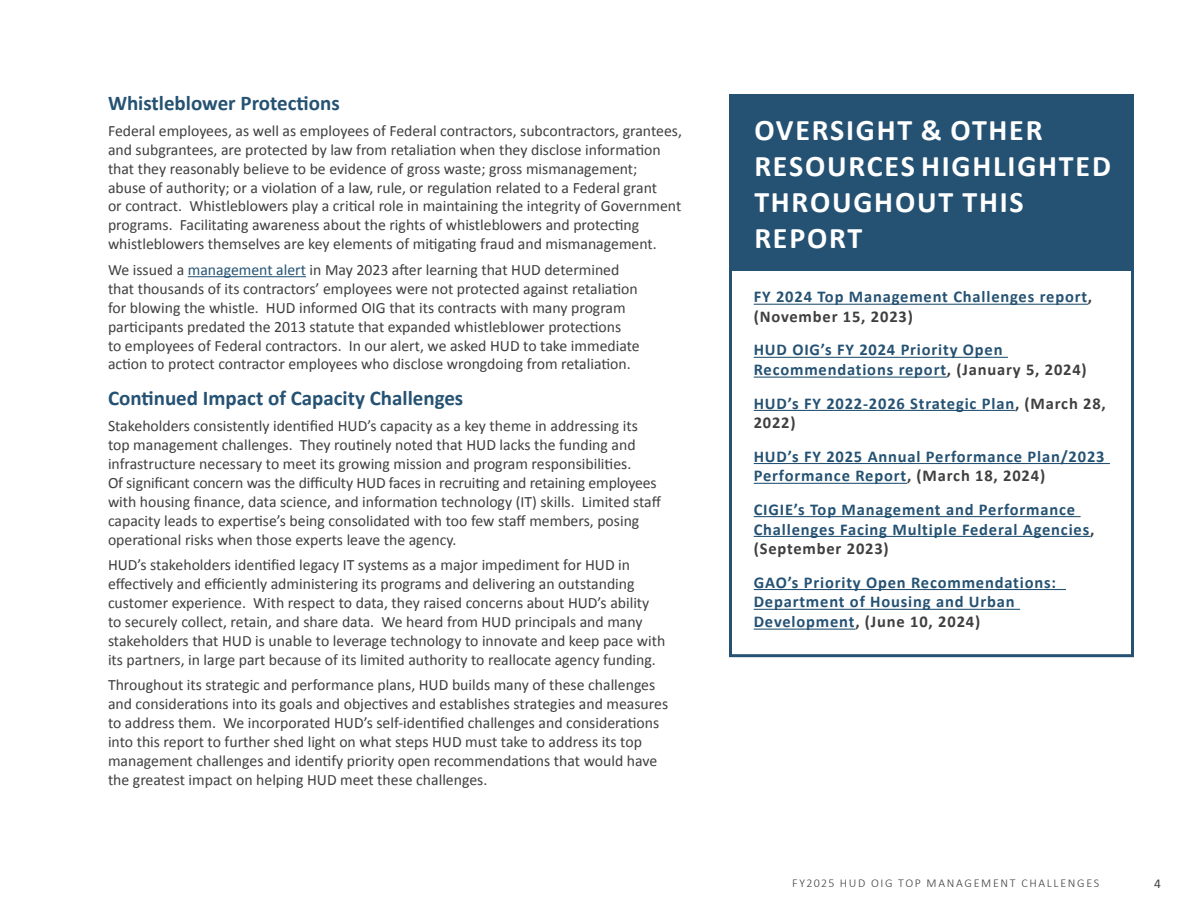
<style>
.page{position:relative;width:1188px;height:918px;background:#fff}
.page>*{position:absolute;margin:0;border:0;box-sizing:border-box;transform-origin:0 0}
.t1{font:700 30px/36px "Calibri";letter-spacing:.06em;color:#fff}
.t2{font:700 21px "Calibri";color:#255273}
.t3{font:700 16.5px/19.8px "Calibri";letter-spacing:.05em;color:#255273}
.t4{font:15.75px/18.9px "Calibri";color:#3f3f3f}
.t5{font:13.5px "Calibri";color:#3f3f3f}
.t6{font:300 12px "Calibri";letter-spacing:.14em;color:#3f3f3f}
.s1{color:#255273}
.s2{color:#3f3f3f}
</style>
<div class="page">
<hr style="left:188px;top:276px;width:118px;height:1px;background:#255273">
<div style="left:729px;top:94px;width:405px;height:563px;border:3px solid #255273"></div>
<div style="left:729px;top:94px;width:405px;height:177px;background:#255273"></div>
<hr style="left:754px;top:304px;width:334px;height:1px;background:#255273">
<hr style="left:754px;top:357px;width:254px;height:1px;background:#255273">
<hr style="left:754px;top:377px;width:193px;height:1px;background:#255273">
<hr style="left:754px;top:410px;width:261px;height:1px;background:#255273">
<hr style="left:754px;top:463px;width:356px;height:1px;background:#255273">
<hr style="left:754px;top:483px;width:153px;height:1px;background:#255273">
<hr style="left:754px;top:516px;width:327px;height:1px;background:#255273">
<hr style="left:754px;top:536px;width:336px;height:1px;background:#255273">
<hr style="left:754px;top:589px;width:312px;height:1px;background:#255273">
<hr style="left:754px;top:609px;width:266px;height:1px;background:#255273">
<hr style="left:754px;top:629px;width:101px;height:1px;background:#255273">
<h3 class="t2" style="left:108px;top:88px;width:233px">Whistleblower Protections</h3>
<p class="t4" style="left:108px;top:121px;width:575px">Federal employees, as well as employees of Federal contractors, subcontractors, grantees, and subgrantees, are protected by law from retaliation when they disclose information that they reasonably believe to be evidence of gross waste; gross mismanagement;<br>abuse of authority; or a violation of a law, rule, or regulation related to a Federal grant<br>or contract. Whistleblowers play a critical role in maintaining the integrity of Government programs. Facilitating awareness about the rights of whistleblowers and protecting whistleblowers themselves are key elements of mitigating fraud and mismanagement.</p>
<p class="t4" style="left:108px;top:260px;width:533px">We issued a <span class="s1">management alert</span> in May 2023 after learning that HUD determined that thousands of its contractors’ employees were not protected against retaliation for blowing the whistle. HUD informed OIG that its contracts with many program participants predated the 2013 statute that expanded whistleblower protections<br>to employees of Federal contractors. In our alert, we asked HUD to take immediate action to protect contractor employees who disclose wrongdoing from retaliation.</p>
<h3 class="t2" style="left:108px;top:384px;width:357px">Continued Impact of Capacity Challenges</h3>
<p class="t4" style="left:108px;top:416px;width:555px">Stakeholders consistently identified HUD’s capacity as a key theme in addressing its top management challenges. They routinely noted that HUD lacks the funding and infrastructure necessary to meet its growing mission and program responsibilities.<br>Of significant concern was the difficulty HUD faces in recruiting and retaining employees with housing finance, data science, and information technology (IT) skills. Limited staff capacity leads to expertise’s being consolidated with too few staff members, posing operational risks when those experts leave the agency.</p>
<p class="t4" style="left:108px;top:555px;width:559px">HUD’s stakeholders identified legacy IT systems as a major impediment for HUD in effectively and efficiently administering its programs and delivering an outstanding customer experience. With respect to data, they raised concerns about HUD’s ability to securely collect, retain, and share data. We heard from HUD principals and many stakeholders that HUD is unable to leverage technology to innovate and keep pace with its partners, in large part because of its limited authority to reallocate agency funding.</p>
<p class="t4" style="left:108px;top:675px;width:562px">Throughout its strategic and performance plans, HUD builds many of these challenges and considerations into its goals and objectives and establishes strategies and measures to address them. We incorporated HUD’s self-identified challenges and considerations into this report to further shed light on what steps HUD must take to address its top management challenges and identify priority open recommendations that would have the greatest impact on helping HUD meet these challenges.</p>
<h3 class="t1" style="left:754px;top:111px;width:358px">OVERSIGHT &amp; OTHER<br>RESOURCES HIGHLIGHTED<br>THROUGHOUT THIS<br>REPORT</h3>
<p class="t3" style="left:754px;top:286px;width:340px">FY 2024 Top Management Challenges report<span class="s2">, (November 15, 2023)</span></p>
<p class="t3" style="left:754px;top:340px;width:335px">HUD OIG’s FY 2024 Priority Open<br>Recommendations report<span class="s2">, (January 5, 2024)</span></p>
<p class="t3" style="left:754px;top:393px;width:354px">HUD’s FY 2022-2026 Strategic Plan<span class="s2">, (March 28,<br>2022)</span></p>
<p class="t3" style="left:754px;top:446px;width:352px">HUD’s FY 2025 Annual Performance Plan/2023<br>Performance Report<span class="s2">, (March 18, 2024)</span></p>
<p class="t3" style="left:754px;top:499px;width:342px">CIGIE’s Top Management and Performance<br>Challenges Facing Multiple Federal Agencies<span class="s2">, (September 2023)</span></p>
<p class="t3" style="left:754px;top:572px;width:304px">GAO’s Priority Open Recommendations:<br>Department of Housing and Urban<br>Development<span class="s2">, (June 10, 2024)</span></p>
<p class="t6" style="left:792px;top:876px;width:308px">FY2025 HUD OIG TOP MANAGEMENT CHALLENGES</p>
<p class="t5" style="left:1154px;top:874px;width:8px">4</p>
</div>
